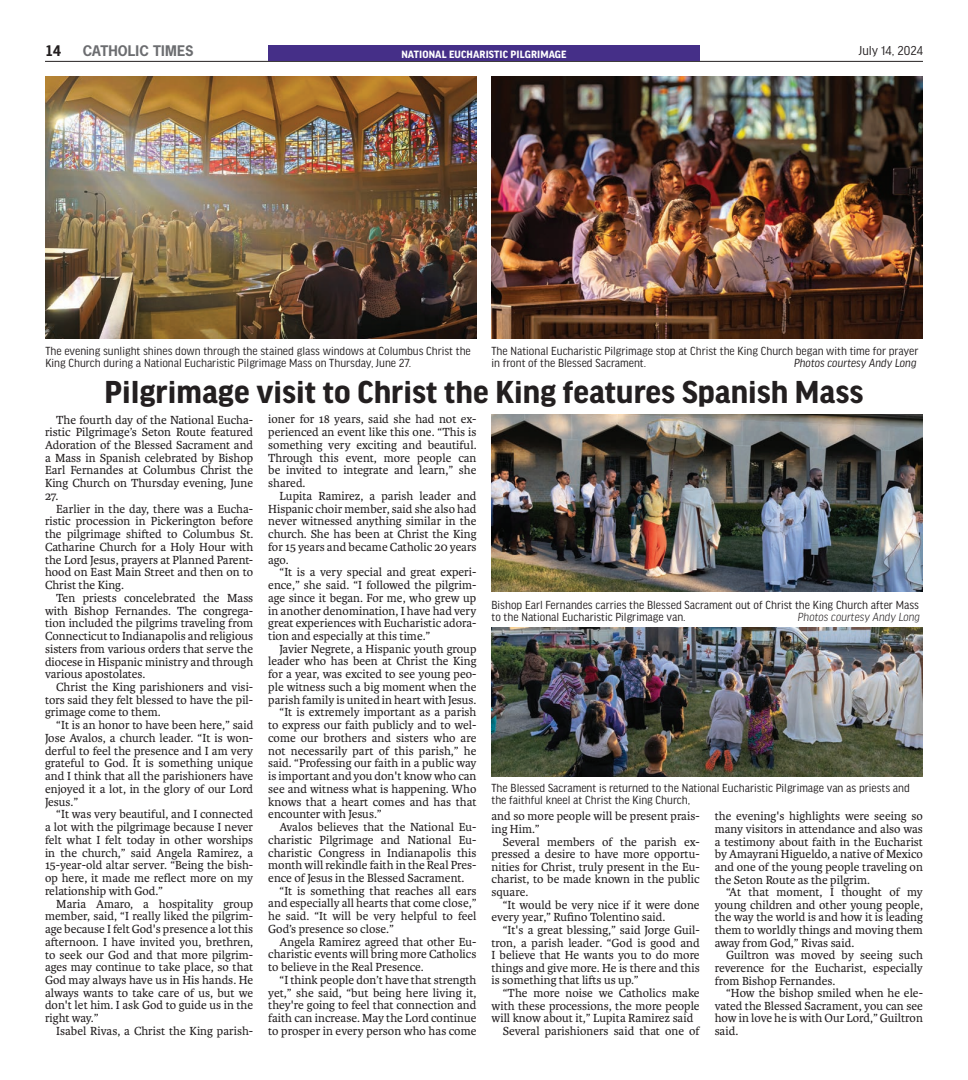
<style>
.page{position:relative;width:968px;height:1080px;background:#fff}
.page>*{position:absolute;margin:0;border:0;box-sizing:border-box;transform-origin:0 0}
.t1{font:700 33.75px "Good Headline Pro";color:#231f20}
.t2{font:700 13.75px "News Gothic Std";letter-spacing:.01em;color:#6c6d70}
.t3{font:13.75px "Good Headline Pro Narr";color:#231f20}
.t4{font:700 13.75px "News Gothic Std";color:#231f20}
.t5{font:12.5px/12.8px "Karmina";color:#231f20;text-align:justify}
.t6{font:12.5px/12.5px "Good Headline Pro Narr";color:#231f20}
.t7{font:italic 12.5px "Good Headline Pro Narr";color:#231f20}
.t8{font:italic 300 12.5px "Good Headline Pro Narr";color:#231f20}
.t9{font:700 11.25px "Good Headline Pro";letter-spacing:.01em;color:#fff}
</style>
<div class="page">
<hr style="left:45px;top:61px;width:877px;height:1px;background:#231f20">
<img style="left:491px;top:76px;width:431px;height:262px">
<img style="left:45px;top:76px;width:432px;height:262px">
<img style="left:491px;top:414px;width:431px;height:177px">
<div style="left:268px;top:45px;width:431px;height:16px;background:#452f88"></div>
<img style="left:491px;top:628px;width:431px;height:149px">
<p class="t4" style="left:45px;top:41px;width:18px">14</p>
<p class="t2" style="left:83px;top:41px;width:112px">CATHOLIC TIMES</p>
<p class="t3" style="left:859px;top:44px;width:65px">July 14, 2024</p>
<p class="t9" style="left:401px;top:49px;width:167px">NATIONAL EUCHARISTIC PILGRIMAGE</p>
<p class="t6" style="left:45px;top:345px;width:427px">The evening sunlight shines down through the stained glass windows at Columbus Christ the<br>King Church during a National Eucharistic Pilgrimage Mass on Thursday, June 27.</p>
<p class="t6" style="left:491px;top:345px;width:428px">The National Eucharistic Pilgrimage stop at Christ the King Church began with time for prayer in front of the Blessed Sacrament.</p>
<p class="t7" style="left:794px;top:357px;width:124px">Photos courtesy Andy Long</p>
<h1 class="t1" style="left:104px;top:376px;width:760px">Pilgrimage visit to Christ the King features Spanish Mass</h1>
<p class="t5" style="left:45px;top:413px;width:210px;text-indent:11px">The fourth day of the National Eucha&shy;ristic Pilgrimage’s Seton Route featured Adoration of the Blessed Sacrament and a Mass in Spanish celebrated by Bishop Earl Fernandes at Columbus Christ the King Church on Thursday evening, June 27.</p>
<p class="t5" style="left:45px;top:502px;width:210px;text-indent:11px">Earlier in the day, there was a Eucha&shy;ristic procession in Pickerington before the pilgrimage shifted to Columbus St.<br>Catharine Church for a Holy Hour with the Lord Jesus, prayers at Planned Parent&shy;hood on East Main Street and then on to Christ the King.</p>
<p class="t5" style="left:45px;top:592px;width:210px;text-indent:11px">Ten priests concelebrated the Mass with Bishop Fernandes. The congrega&shy;tion included the pilgrims traveling from Connecticut to Indianapolis and religious sisters from various orders that serve the diocese in Hispanic ministry and through various apostolates.</p>
<p class="t5" style="left:45px;top:681px;width:210px;text-indent:11px">Christ the King parishioners and visi&shy;tors said they felt blessed to have the pil&shy;grimage come to them.</p>
<p class="t5" style="left:45px;top:719px;width:210px;text-indent:11px">“It is an honor to have been here,” said Jose Avalos, a church leader. “It is won&shy;derful to feel the presence and I am very grateful to God. It is something unique and I think that all the parishioners have enjoyed it a lot, in the glory of our Lord Jesus.”</p>
<p class="t5" style="left:45px;top:808px;width:210px;text-indent:11px">“It was very beautiful, and I connected a lot with the pilgrimage because I never felt what I felt today in other worships in the church,” said Angela Ramirez, a 15-year-old altar server. “Being the bish&shy;op here, it made me reflect more on my relationship with God.”</p>
<p class="t5" style="left:45px;top:897px;width:210px;text-indent:11px">Maria Amaro, a hospitality group member, said, “I really liked the pilgrim&shy;age because I felt God's presence a lot this afternoon. I have invited you, brethren, to seek our God and that more pilgrim&shy;ages may continue to take place, so that God may always have us in His hands. He always wants to take care of us, but we don't let him. I ask God to guide us in the right way.”</p>
<p class="t5" style="left:56px;top:1025px;width:198px">Isabel Rivas, a Christ the King parish-</p>
<p class="t5" style="left:268px;top:413px;width:210px">ioner for 18 years, said she had not ex&shy;perienced an event like this one. “This is something very exciting and beautiful.<br>Through this event, more people can be invited to integrate and learn,” she shared.</p>
<p class="t5" style="left:268px;top:490px;width:210px;text-indent:11px">Lupita Ramirez, a parish leader and Hispanic choir member, said she also had never witnessed anything similar in the church. She has been at Christ the King for 15 years and became Catholic 20 years ago.</p>
<p class="t5" style="left:268px;top:566px;width:210px;text-indent:11px">“It is a very special and great experi&shy;ence,” she said. “I followed the pilgrim&shy;age since it began. For me, who grew up in another denomination, I have had very great experiences with Eucharistic adora&shy;tion and especially at this time.”</p>
<p class="t5" style="left:279px;top:642px;width:198px">Javier Negrete, a Hispanic youth group</p>
<p class="t5" style="left:268px;top:655px;width:210px">leader who has been at Christ the King</p>
<p class="t5" style="left:268px;top:668px;width:210px">for a year, was excited to see young peo-</p>
<p class="t5" style="left:268px;top:681px;width:210px">ple witness such a big moment when the</p>
<p class="t5" style="left:268px;top:693px;width:210px">parish family is united in heart with Jesus.</p>
<p class="t5" style="left:279px;top:706px;width:198px">“It is extremely important as a parish</p>
<p class="t5" style="left:268px;top:719px;width:210px">to express our faith publicly and to wel-</p>
<p class="t5" style="left:268px;top:732px;width:210px">come our brothers and sisters who are</p>
<p class="t5" style="left:268px;top:744px;width:210px">not necessarily part of this parish,” he</p>
<p class="t5" style="left:268px;top:757px;width:210px">said. “Professing our faith in a public way</p>
<p class="t5" style="left:268px;top:770px;width:210px">is important and you don't know who can</p>
<p class="t5" style="left:268px;top:783px;width:210px">see and witness what is happening. Who</p>
<p class="t5" style="left:268px;top:795px;width:210px">knows that a heart comes and has that</p>
<p class="t5" style="left:268px;top:808px;width:115px">encounter with Jesus.”</p>
<p class="t5" style="left:279px;top:821px;width:198px">Avalos believes that the National Eu-</p>
<p class="t5" style="left:268px;top:834px;width:210px">charistic Pilgrimage and National Eu-</p>
<p class="t5" style="left:268px;top:846px;width:210px">charistic Congress in Indianapolis this</p>
<p class="t5" style="left:268px;top:859px;width:210px">month will rekindle faith in the Real Pres-</p>
<p class="t5" style="left:268px;top:872px;width:197px">ence of Jesus in the Blessed Sacrament.</p>
<p class="t5" style="left:279px;top:884px;width:198px">“It is something that reaches all ears</p>
<p class="t5" style="left:268px;top:897px;width:210px">and especially all hearts that come close,”</p>
<p class="t5" style="left:268px;top:910px;width:210px">he said. “It will be very helpful to feel</p>
<p class="t5" style="left:268px;top:923px;width:127px">God’s presence so close.”</p>
<p class="t5" style="left:279px;top:935px;width:198px">Angela Ramirez agreed that other Eu-</p>
<p class="t5" style="left:268px;top:948px;width:210px">charistic events will bring more Catholics</p>
<p class="t5" style="left:268px;top:961px;width:157px">to believe in the Real Presence.</p>
<p class="t5" style="left:279px;top:974px;width:198px">“I think people don’t have that strength</p>
<p class="t5" style="left:268px;top:986px;width:210px">yet,” she said, “but being here living it,</p>
<p class="t5" style="left:268px;top:999px;width:210px">they're going to feel that connection and</p>
<p class="t5" style="left:268px;top:1012px;width:210px">faith can increase. May the Lord continue</p>
<p class="t5" style="left:268px;top:1025px;width:210px">to prosper in every person who has come</p>
<p class="t6" style="left:491px;top:598px;width:429px">Bishop Earl Fernandes carries the Blessed Sacrament out of Christ the King Church after Mass to the National Eucharistic Pilgrimage van.</p>
<p class="t8" style="left:798px;top:611px;width:124px">Photos courtesy Andy Long</p>
<p class="t6" style="left:491px;top:781px;width:420px">The Blessed Sacrament is returned to the National Eucharistic Pilgrimage van as priests and the faithful kneel at Christ the King Church,</p>
<p class="t5" style="left:491px;top:810px;width:210px">and so more people will be present prais&shy;ing Him.”</p>
<p class="t5" style="left:491px;top:835px;width:210px;text-indent:11px">Several members of the parish ex&shy;pressed a desire to have more opportu&shy;nities for Christ, truly present in the Eu&shy;charist, to be made known in the public square.</p>
<p class="t5" style="left:491px;top:898px;width:210px;text-indent:11px">“It would be very nice if it were done every year,” Rufino Tolentino said.</p>
<p class="t5" style="left:491px;top:924px;width:210px;text-indent:11px">“It's a great blessing,” said Jorge Guil&shy;tron, a parish leader. “God is good and I believe that He wants you to do more things and give more. He is there and this is something that lifts us up.”</p>
<p class="t5" style="left:503px;top:987px;width:198px">“The more noise we Catholics make</p>
<p class="t5" style="left:491px;top:999px;width:210px">with these processions, the more people</p>
<p class="t5" style="left:491px;top:1012px;width:203px">will know about it,” Lupita Ramirez said</p>
<p class="t5" style="left:503px;top:1025px;width:198px">Several parishioners said that one of</p>
<p class="t5" style="left:714px;top:810px;width:210px">the evening's highlights were seeing so many visitors in attendance and also was a testimony about faith in the Eucharist by Amayrani Higueldo, a native of Mexico and one of the young people traveling on the Seton Route as the pilgrim.</p>
<p class="t5" style="left:714px;top:886px;width:210px;text-indent:11px">“At that moment, I thought of my young children and other young people, the way the world is and how it is leading them to worldly things and moving them away from God,” Rivas said.</p>
<p class="t5" style="left:714px;top:949px;width:210px;text-indent:11px">Guiltron was moved by seeing such reverence for the Eucharist, especially from Bishop Fernandes.</p>
<p class="t5" style="left:714px;top:987px;width:210px;text-indent:11px">“How the bishop smiled when he ele&shy;vated the Blessed Sacrament, you can see how in love he is with Our Lord,” Guiltron said.</p>
</div>
